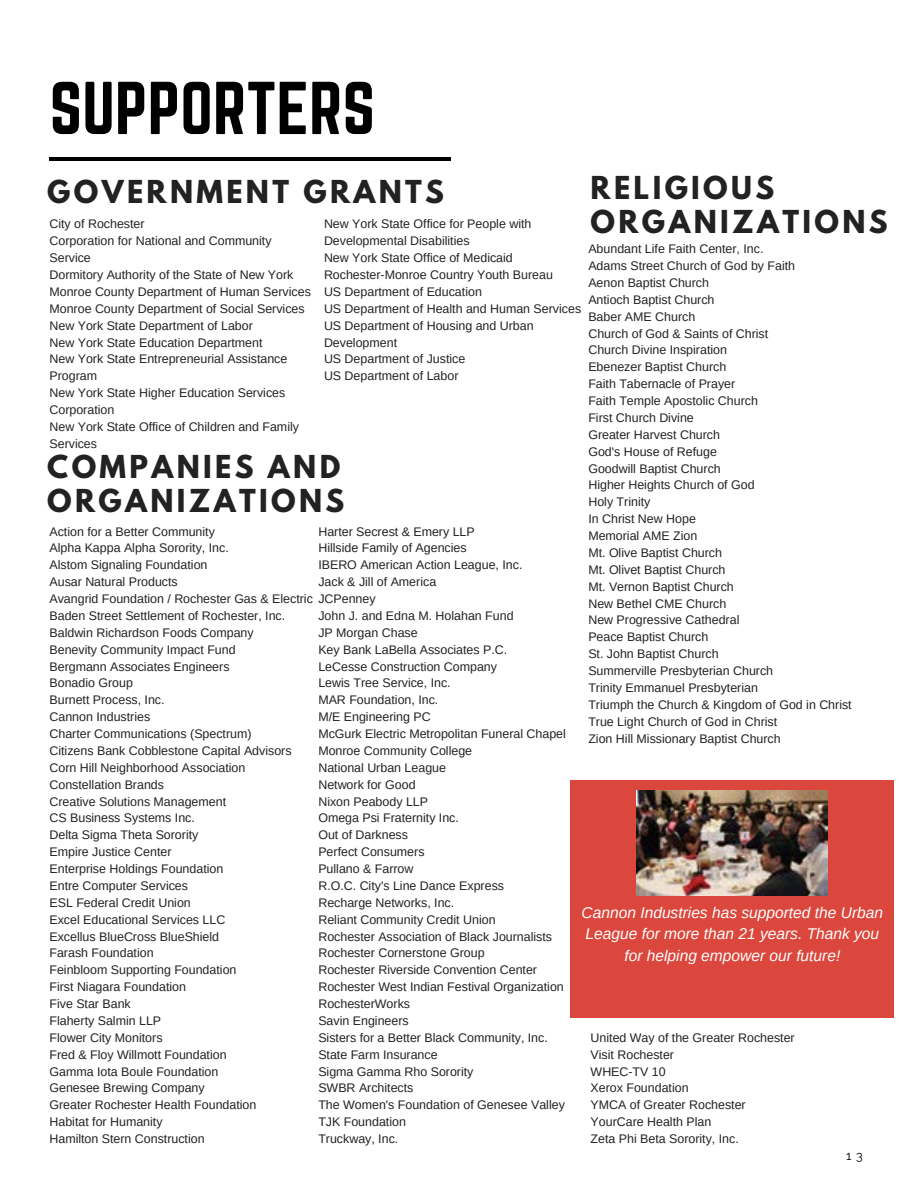
<style>
.page{position:relative;width:918px;height:1188px;background:#fff}
.page>*{position:absolute;margin:0;border:0;box-sizing:border-box;transform-origin:0 0}
.t1{font:65.4px "Norwester";color:#000}
.t2{font:700 28.05px/33.8px "League Spartan";letter-spacing:.12em;color:#222}
.t3{font:italic 15.6px/21.3px "Arimo";color:#fff;text-align:center}
.t4{font:12.45px/16.8px "Arimo";color:#222}
.t5{font:12.45px "Raleway";color:#000}
</style>
<div class="page">
<hr style="left:49px;top:158px;width:402px;height:3px;background:#000">
<div style="left:570px;top:781px;width:324px;height:237px;background:#db473c"></div>
<img style="left:637px;top:791px;width:191px;height:105px">
<h1 class="t1" style="left:50px;top:77px;width:327px">SUPPORTERS</h1>
<h2 class="t2" style="left:591px;top:171px;width:299px">RELIGIOUS<br>ORGANIZATIONS</h2>
<h2 class="t2" style="left:47px;top:174px;width:398px">GOVERNMENT GRANTS</h2>
<p class="t4" style="left:50px;top:216px;width:263px">City of Rochester<br>Corporation for National and Community<br>Service<br>Dormitory Authority of the State of New York<br>Monroe County Department of Human Services<br>Monroe County Department of Social Services<br>New York State Department of Labor<br>New York State Education Department<br>New York State Entrepreneurial Assistance<br>Program<br>New York State Higher Education Services<br>Corporation<br>New York State Office of Children and Family<br>Services</p>
<p class="t4" style="left:324px;top:216px;width:259px">New York State Office for People with<br>Developmental Disabilities<br>New York State Office of Medicaid<br>Rochester-Monroe Country Youth Bureau<br>US Department of Education<br>US Department of Health and Human Services<br>US Department of Housing and Urban<br>Development<br>US Department of Justice<br>US Department of Labor</p>
<p class="t4" style="left:588px;top:240px;width:265px">Abundant Life Faith Center, Inc.<br>Adams Street Church of God by Faith<br>Aenon Baptist Church<br>Antioch Baptist Church<br>Baber AME Church<br>Church of God &amp; Saints of Christ<br>Church Divine Inspiration<br>Ebenezer Baptist Church<br>Faith Tabernacle of Prayer<br>Faith Temple Apostolic Church<br>First Church Divine<br>Greater Harvest Church<br>God's House of Refuge<br>Goodwill Baptist Church<br>Higher Heights Church of God<br>Holy Trinity<br>In Christ New Hope<br>Memorial AME Zion<br>Mt. Olive Baptist Church<br>Mt. Olivet Baptist Church<br>Mt. Vernon Baptist Church<br>New Bethel CME Church<br>New Progressive Cathedral<br>Peace Baptist Church<br>St. John Baptist Church<br>Summerville Presbyterian Church<br>Trinity Emmanuel Presbyterian<br>Triumph the Church &amp; Kingdom of God in Christ<br>True Light Church of God in Christ<br>Zion Hill Missionary Baptist Church</p>
<h2 class="t2" style="left:47px;top:450px;width:299px">COMPANIES AND<br>ORGANIZATIONS</h2>
<p class="t4" style="left:50px;top:523px;width:181px">Action for a Better Community<br>Alpha Kappa Alpha Sorority, Inc.<br>Alstom Signaling Foundation<br>Ausar Natural Products</p>
<p class="t4" style="left:50px;top:607px;width:244px">Baden Street Settlement of Rochester, Inc.<br>Baldwin Richardson Foods Company<br>Benevity Community Impact Fund<br>Bergmann Associates Engineers<br>Bonadio Group<br>Burnett Process, Inc.<br>Cannon Industries<br>Charter Communications (Spectrum)<br>Citizens Bank Cobblestone Capital Advisors<br>Corn Hill Neighborhood Association<br>Constellation Brands<br>Creative Solutions Management<br>CS Business Systems Inc.<br>Delta Sigma Theta Sorority<br>Empire Justice Center<br>Enterprise Holdings Foundation<br>Entre Computer Services<br>ESL Federal Credit Union<br>Excel Educational Services LLC<br>Excellus BlueCross BlueShield<br>Farash Foundation<br>Feinbloom Supporting Foundation<br>First Niagara Foundation<br>Five Star Bank<br>Flaherty Salmin LLP<br>Flower City Monitors<br>Fred &amp; Floy Willmott Foundation<br>Gamma Iota Boule Foundation<br>Genesee Brewing Company<br>Greater Rochester Health Foundation<br>Habitat for Humanity<br>Hamilton Stern Construction</p>
<p class="t4" style="left:318px;top:523px;width:158px">Harter Secrest &amp; Emery LLP</p>
<p class="t4" style="left:318px;top:540px;width:150px">Hillside Family of Agencies</p>
<p class="t4" style="left:318px;top:557px;width:206px">IBERO American Action League, Inc.</p>
<p class="t4" style="left:318px;top:573px;width:119px">Jack &amp; Jill of America</p>
<p class="t4" style="left:50px;top:590px;width:328px">Avangrid Foundation / Rochester Gas &amp; Electric JCPenney</p>
<p class="t4" style="left:318px;top:607px;width:197px">John J. and Edna M. Holahan Fund</p>
<p class="t4" style="left:318px;top:624px;width:101px">JP Morgan Chase</p>
<p class="t4" style="left:318px;top:641px;width:190px">Key Bank LaBella Associates P.C.</p>
<p class="t4" style="left:318px;top:658px;width:180px">LeCesse Construction Company</p>
<p class="t4" style="left:318px;top:675px;width:134px">Lewis Tree Service, Inc.</p>
<p class="t4" style="left:318px;top:692px;width:121px">MAR Foundation, Inc.</p>
<p class="t4" style="left:318px;top:708px;width:114px">M/E Engineering PC</p>
<p class="t4" style="left:318px;top:725px;width:249px">McGurk Electric Metropolitan Funeral Chapel</p>
<p class="t4" style="left:318px;top:742px;width:155px">Monroe Community College</p>
<p class="t4" style="left:318px;top:759px;width:129px">National Urban League</p>
<p class="t4" style="left:318px;top:776px;width:99px">Network for Good</p>
<p class="t4" style="left:318px;top:793px;width:111px">Nixon Peabody LLP</p>
<p class="t4" style="left:318px;top:810px;width:142px">Omega Psi Fraternity Inc.</p>
<p class="t4" style="left:318px;top:827px;width:91px">Out of Darkness</p>
<p class="t4" style="left:318px;top:843px;width:108px">Perfect Consumers</p>
<p class="t4" style="left:318px;top:860px;width:97px">Pullano &amp; Farrow</p>
<p class="t4" style="left:318px;top:877px;width:187px">R.O.C. City's Line Dance Express</p>
<p class="t4" style="left:318px;top:894px;width:137px">Recharge Networks, Inc.</p>
<p class="t4" style="left:318px;top:911px;width:179px">Reliant Community Credit Union</p>
<p class="t4" style="left:318px;top:928px;width:235px">Rochester Association of Black Journalists</p>
<p class="t4" style="left:318px;top:945px;width:168px">Rochester Cornerstone Group</p>
<p class="t4" style="left:318px;top:962px;width:220px">Rochester Riverside Convention Center</p>
<p class="t4" style="left:318px;top:978px;width:247px">Rochester West Indian Festival Organization</p>
<p class="t4" style="left:318px;top:995px;width:93px">RochesterWorks</p>
<p class="t4" style="left:318px;top:1012px;width:92px">Savin Engineers</p>
<p class="t4" style="left:318px;top:1029px;width:231px">Sisters for a Better Black Community, Inc.</p>
<p class="t4" style="left:318px;top:1046px;width:121px">State Farm Insurance</p>
<p class="t4" style="left:318px;top:1063px;width:157px">Sigma Gamma Rho Sorority</p>
<p class="t4" style="left:318px;top:1080px;width:97px">SWBR Architects</p>
<p class="t4" style="left:318px;top:1097px;width:248px">The Women's Foundation of Genesee Valley</p>
<p class="t4" style="left:318px;top:1113px;width:89px">TJK Foundation</p>
<p class="t4" style="left:318px;top:1130px;width:81px">Truckway, Inc.</p>
<p class="t3" style="left:582px;top:902px;width:303px">Cannon Industries has supported the Urban<br>League for more than 21 years. Thank you for helping empower our future!</p>
<p class="t4" style="left:591px;top:1029px;width:206px">United Way of the Greater Rochester<br>Visit Rochester<br>WHEC-TV 10<br>Xerox Foundation<br>YMCA of Greater Rochester<br>YourCare Health Plan<br>Zeta Phi Beta Sorority, Inc.</p>
<p class="t5" style="left:846px;top:1148px;width:18px">1 3</p>
</div>
